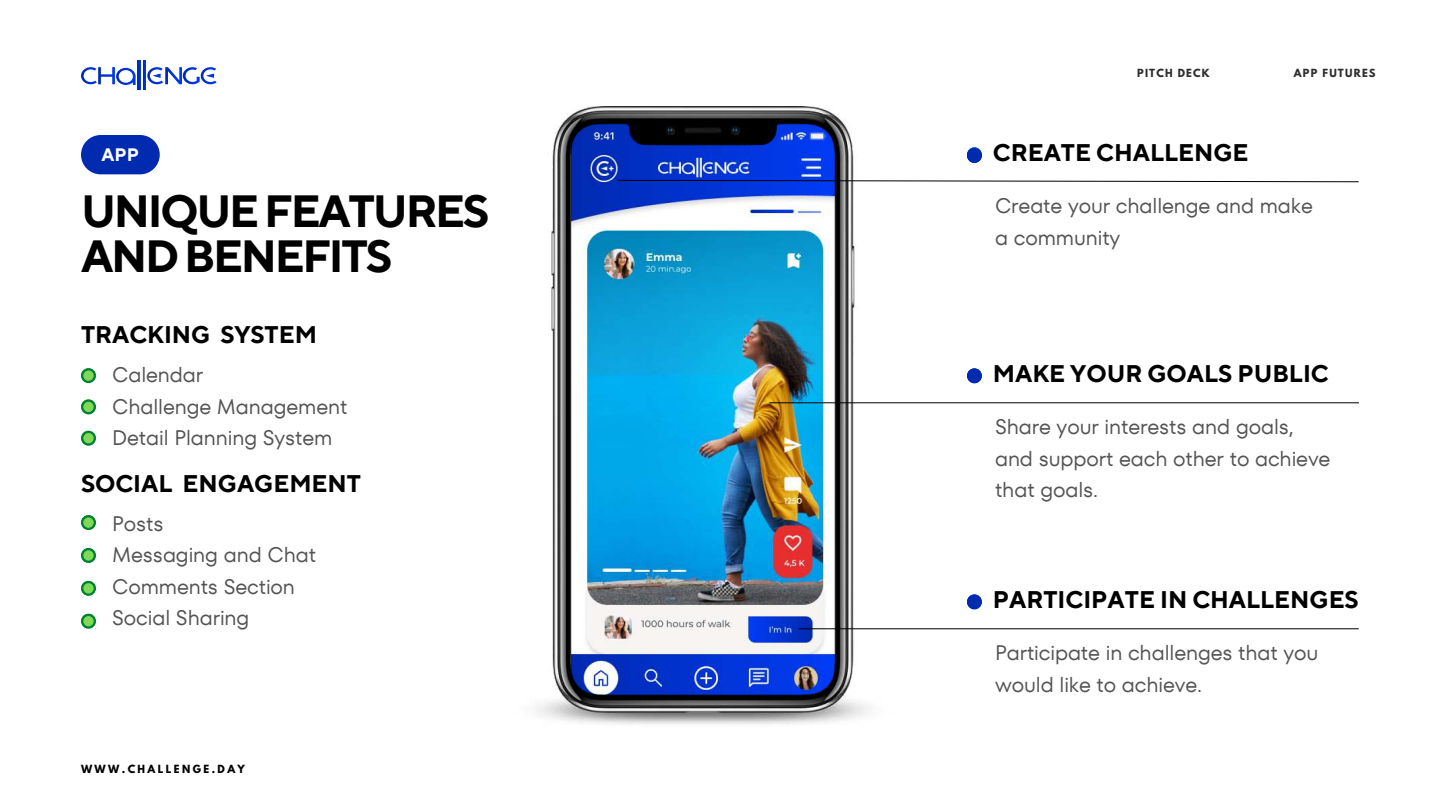
<style>
.page{position:relative;width:1440px;height:810px;background:#fff}
.page>*{position:absolute;margin:0;border:0;box-sizing:border-box;transform-origin:0 0}
.t1{font:700 45px/45px "TT Norms Pro";letter-spacing:-.05em;color:#000}
.t2{font:700 24px "TT Norms Pro";color:#000}
.t3{font:21px/31.5px "TT Fors";letter-spacing:-.005em;color:#545454}
.t4{font:700 18px "TT Norms Pro";color:#fff}
.t5{font:700 10px "League Spartan";letter-spacing:.12em;color:#2e2e2e}
.t6{font:700 10px "League Spartan";letter-spacing:.24em;color:#000}
</style>
<div class="page">
<img style="left:535px;top:106px;width:361px;height:618px">
<hr style="left:798px;top:628px;width:561px;height:1px;background:#000">
<hr style="left:769px;top:402px;width:590px;height:1px;background:#000">
<svg style="left:617px;top:180px;width:742px;height:3px"></svg>
<svg style="left:967px;top:368px;width:15px;height:15px"></svg>
<svg style="left:967px;top:147px;width:15px;height:16px"></svg>
<svg style="left:967px;top:594px;width:15px;height:15px"></svg>
<svg style="left:81px;top:399px;width:15px;height:15px"></svg>
<svg style="left:81px;top:368px;width:15px;height:15px"></svg>
<svg style="left:81px;top:581px;width:15px;height:15px"></svg>
<svg style="left:81px;top:431px;width:15px;height:15px"></svg>
<svg style="left:81px;top:548px;width:15px;height:15px"></svg>
<svg style="left:81px;top:515px;width:15px;height:15px"></svg>
<svg style="left:81px;top:614px;width:15px;height:15px"></svg>
<div style="left:81px;top:135px;width:79px;height:39px;background:#002ab0;border-radius:20px"></div>
<svg style="left:147px;top:67px;width:70px;height:17px"></svg>
<svg style="left:81px;top:67px;width:55px;height:18px"></svg>
<p class="t4" style="left:102px;top:143px;width:39px">APP</p>
<h1 class="t1" style="left:81px;top:191px;width:410px">UNIQUE FEATURES<br>AND BENEFITS</h1>
<p class="t2" style="left:81px;top:320px;width:238px">TRACKING SYSTEM</p>
<p class="t3" style="left:112px;top:359px;width:237px">Calendar<br>Challenge Management<br>Detail Planning System</p>
<p class="t2" style="left:81px;top:469px;width:282px">SOCIAL ENGAGEMENT</p>
<p class="t3" style="left:112px;top:507px;width:205px">Posts<br>Messaging and Chat<br>Comments Section<br>Social Sharing</p>
<p class="t6" style="left:81px;top:764px;width:165px">WWW.CHALLENGE.DAY</p>
<p class="t5" style="left:1137px;top:68px;width:74px">PITCH DECK</p>
<p class="t5" style="left:1294px;top:68px;width:83px">APP FUTURES</p>
<p class="t2" style="left:993px;top:139px;width:257px">CREATE CHALLENGE</p>
<p class="t3" style="left:995px;top:190px;width:319px">Create your challenge and make a community</p>
<p class="t2" style="left:993px;top:360px;width:337px">MAKE YOUR GOALS PUBLIC</p>
<p class="t3" style="left:995px;top:411px;width:337px">Share your interests and goals, and support each other to achieve that goals.</p>
<p class="t2" style="left:993px;top:586px;width:367px">PARTICIPATE IN CHALLENGES</p>
<p class="t3" style="left:995px;top:637px;width:325px">Participate in challenges that you would like to achieve.</p>
</div>
